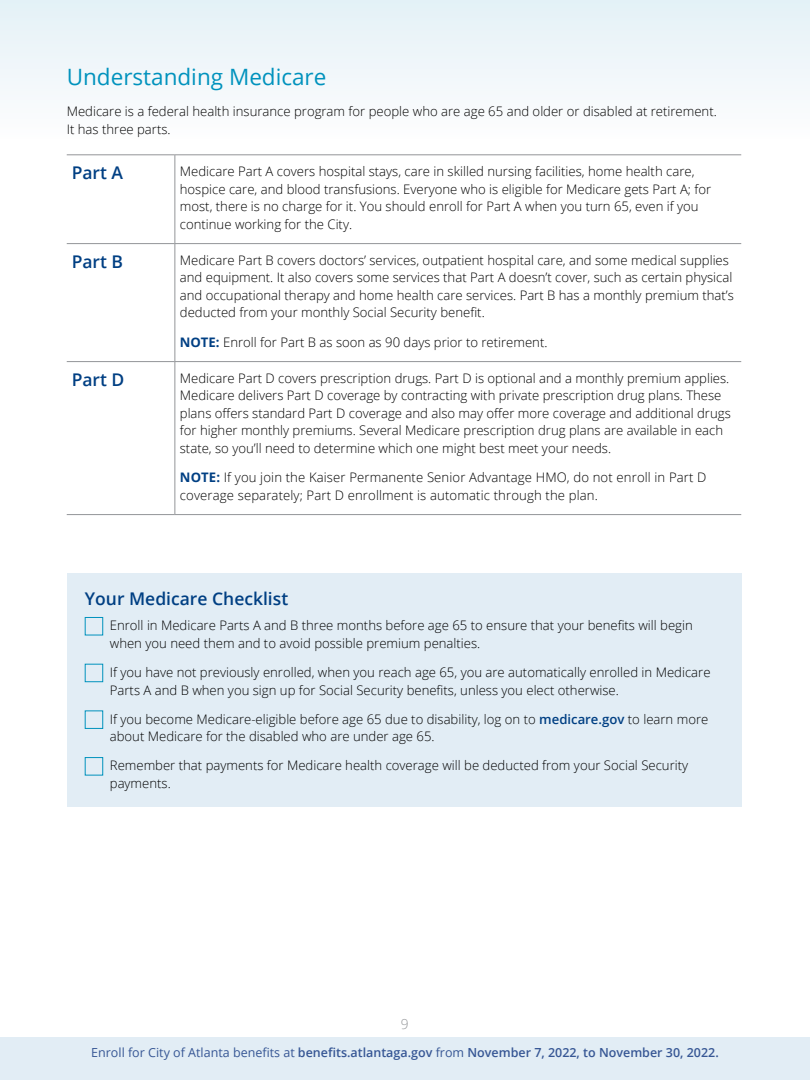
<style>
.page{position:relative;width:810px;height:1080px;background:#fff}
.page>*{position:absolute;margin:0;border:0;box-sizing:border-box;transform-origin:0 0}
.t1{font:22.5px "Open Sans";color:#0092bd}
.t2{font:600 17.5px "Open Sans";color:#003f83}
.t3{font:300 13.75px "Open Sans";color:#939598}
.t4{font:300 13.12px/17.5px "Open Sans";color:#000}
.t5{font:600 12.5px "Open Sans";color:#375795}
.s1{font-weight:700;color:#003f83}
.s2{font-weight:600;color:#003f83}
.s3{font-weight:400}
</style>
<div class="page">
<div style="left:0;top:0;width:810px;height:139px;background:#f1f7fa"></div>
<div style="left:67px;top:574px;width:675px;height:233px;background:#e2edf5"></div>
<div style="left:85px;top:617px;width:18px;height:18px;border:1px solid #0092bd"></div>
<div style="left:85px;top:664px;width:18px;height:18px;border:1px solid #0092bd"></div>
<div style="left:85px;top:711px;width:18px;height:18px;border:1px solid #0092bd"></div>
<div style="left:85px;top:757px;width:18px;height:18px;border:1px solid #0092bd"></div>
<hr style="left:67px;top:154px;width:108px;height:1px;background:#939598">
<hr style="left:175px;top:154px;width:566px;height:1px;background:#939598">
<hr style="left:175px;top:155px;width:1px;height:88px;background:#939598">
<hr style="left:67px;top:243px;width:108px;height:1px;background:#939598">
<hr style="left:175px;top:243px;width:566px;height:1px;background:#939598">
<hr style="left:175px;top:244px;width:1px;height:117px;background:#939598">
<hr style="left:67px;top:361px;width:108px;height:1px;background:#939598">
<hr style="left:175px;top:361px;width:566px;height:1px;background:#939598">
<hr style="left:175px;top:362px;width:1px;height:152px;background:#939598">
<hr style="left:67px;top:514px;width:108px;height:1px;background:#939598">
<hr style="left:175px;top:514px;width:566px;height:1px;background:#939598">
<div style="left:0;top:1038px;width:810px;height:42px;background:#e2edf5"></div>
<h1 class="t1" style="left:67px;top:61px;width:261px">Understanding Medicare</h1>
<p class="t4" style="left:67px;top:102px;width:652px">Medicare is a federal health insurance program for people who are age 65 and older or disabled at retirement.<br>It has three parts.</p>
<h2 class="t2" style="left:72px;top:161px;width:53px">Part A</h2>
<p class="t4" style="left:180px;top:162px;width:533px">Medicare Part A covers hospital stays, care in skilled nursing facilities, home health care, hospice care, and blood transfusions. Everyone who is eligible for Medicare gets Part A; for most, there is no charge for it. You should enroll for Part A when you turn 65, even if you continue working for the City.</p>
<h2 class="t2" style="left:72px;top:250px;width:53px">Part B</h2>
<p class="t4" style="left:180px;top:251px;width:556px">Medicare Part B covers doctors’ services, outpatient hospital care, and some medical supplies and equipment. It also covers some services that Part A doesn’t cover, such as certain physical and occupational therapy and home health care services. Part B has a monthly premium that’s deducted from your monthly Social Security benefit.</p>
<p class="t4" style="left:180px;top:333px;width:369px"><span class="s1">NOTE:</span> Enroll for Part B as soon as 90 days prior to retirement.</p>
<h2 class="t2" style="left:72px;top:368px;width:54px">Part D</h2>
<p class="t4" style="left:180px;top:369px;width:552px">Medicare Part D covers prescription drugs. Part D is optional and a monthly premium applies.<br>Medicare delivers Part D coverage by contracting with private prescription drug plans. These plans offers standard Part D coverage and also may offer more coverage and additional drugs for higher monthly premiums. Several Medicare prescription drug plans are available in each state, so you’ll need to determine which one might best meet your needs.</p>
<p class="t4" style="left:180px;top:468px;width:528px"><span class="s1">NOTE:</span> If you join the Kaiser Permanente Senior Advantage HMO, do not enroll in Part D coverage separately; Part D enrollment is automatic through the plan.</p>
<h2 class="t2" style="left:85px;top:586px;width:205px">Your Medicare Checklist</h2>
<p class="t4" style="left:110px;top:616px;width:585px">Enroll in Medicare Parts A and B three months before age 65 to ensure that your benefits will begin when you need them and to avoid possible premium penalties.</p>
<p class="t4" style="left:110px;top:663px;width:602px">If you have not previously enrolled, when you reach age 65, you are automatically enrolled in Medicare<br>Parts A and B when you sign up for Social Security benefits, unless you elect otherwise.</p>
<p class="t4" style="left:110px;top:710px;width:600px">If you become Medicare-eligible before age 65 due to disability, log on to <span class="s2">medicare.gov</span> to learn more about Medicare for the disabled who are under age 65.</p>
<p class="t4" style="left:110px;top:757px;width:580px">Remember that payments for Medicare health coverage will be deducted from your Social Security payments.</p>
<p class="t3" style="left:401px;top:1014px;width:9px">9</p>
<p class="t5" style="left:91px;top:1044px;width:629px"><span class="s3">Enroll for City of Atlanta benefits at</span> benefits.atlantaga.gov <span class="s3">from</span> November 7, 2022, to November 30, 2022.</p>
</div>
